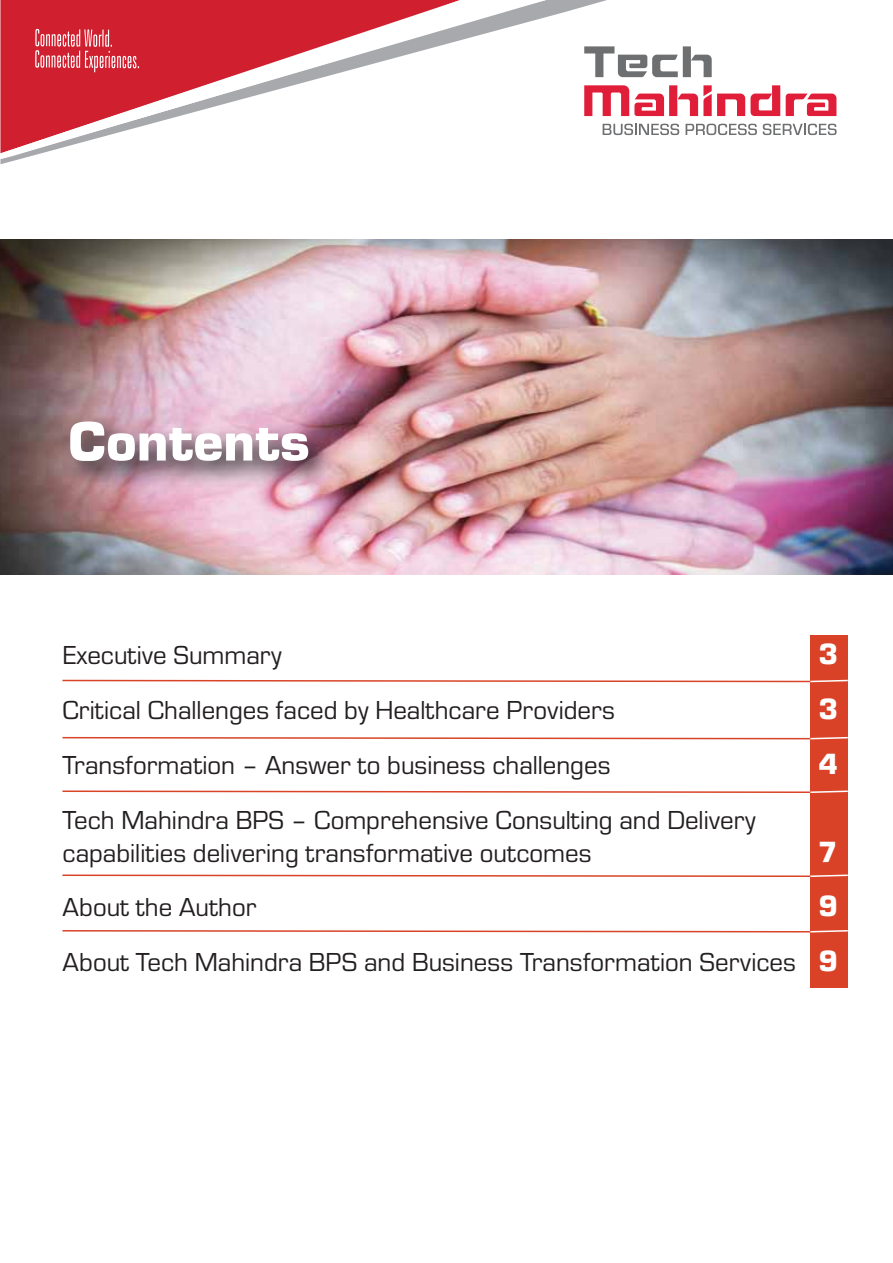
<style>
.page{position:relative;width:893px;height:1263px;background:#fff}
.page>*{position:absolute;margin:0;border:0;box-sizing:border-box;transform-origin:0 0}
.t1{font:700 51.6px "Eurostile";color:#fff}
.t2{font:27px/32.4px "Eurostile";color:#231f20}
.t3{font:700 27px "Eurostile";color:#fff}
.s1{font-weight:700;color:#fff}
</style>
<div class="page">
<img style="left:0;top:240px;width:893px;height:334px">
<div style="left:810px;top:635px;width:38px;height:353px;background:#d94226"></div>
<svg style="left:607px;top:46px;width:105px;height:31px"></svg>
<svg style="left:607px;top:85px;width:229px;height:31px"></svg>
<svg style="left:607px;top:124px;width:72px;height:11px"></svg>
<svg style="left:686px;top:124px;width:71px;height:11px"></svg>
<svg style="left:763px;top:124px;width:74px;height:11px"></svg>
<svg style="left:0;top:0;width:607px;height:164px"></svg>
<svg style="left:0;top:0;width:546px;height:159px"></svg>
<svg style="left:35px;top:29px;width:104px;height:43px;background:#da505c"></svg>
<svg style="left:62px;top:679px;width:786px;height:4px"></svg>
<svg style="left:62px;top:736px;width:786px;height:4px"></svg>
<svg style="left:62px;top:790px;width:786px;height:3px"></svg>
<svg style="left:62px;top:874px;width:786px;height:3px"></svg>
<svg style="left:62px;top:930px;width:786px;height:3px"></svg>
<img style="left:53px;top:400px;width:293px;height:110px">
<h1 class="t1" style="left:69px;top:409px;width:243px">Contents</h1>
<p class="t2" style="left:62px;top:640px;width:221px">Executive Summary</p>
<p class="t3" style="left:818px;top:638px;width:21px">3</p>
<p class="t2" style="left:62px;top:695px;width:554px">Critical Challenges faced by Healthcare Providers</p>
<p class="t3" style="left:818px;top:693px;width:21px">3</p>
<p class="t2" style="left:62px;top:750px;width:549px">Transformation – Answer to business challenges</p>
<p class="t3" style="left:818px;top:747px;width:21px">4</p>
<p class="t2" style="left:62px;top:805px;width:695px">Tech Mahindra BPS – Comprehensive Consulting and Delivery capabilities delivering transformative outcomes</p>
<p class="t3" style="left:818px;top:835px;width:21px">7</p>
<p class="t2" style="left:62px;top:881px;width:777px;line-height:54.9px;text-align:right"><span class="s1">9<br></span>About Tech Mahindra BPS and Business Transformation Services <span class="s1">9</span></p>
<p class="t2" style="left:62px;top:892px;width:195px">About the Author</p>
</div>
